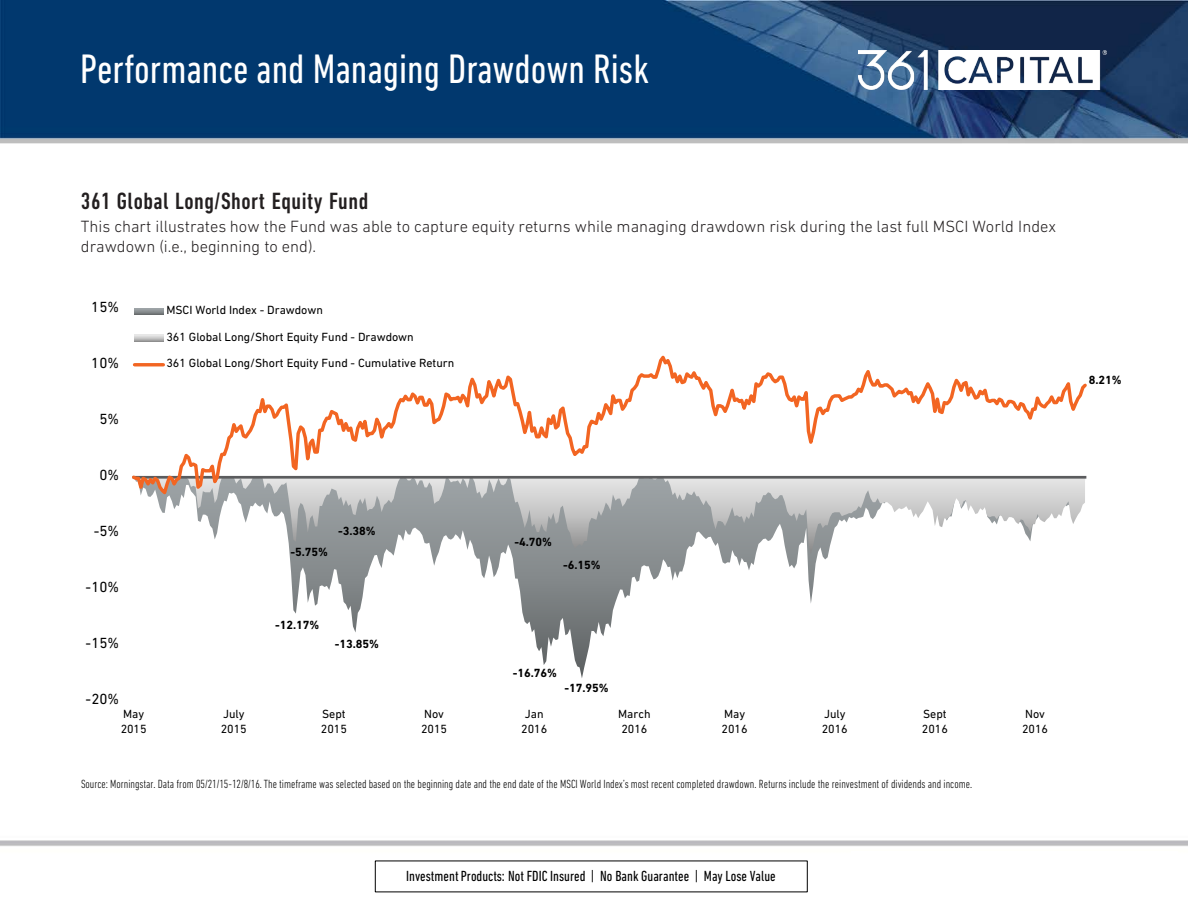
<style>
.page{position:relative;width:1188px;height:918px;background:#fff}
.page>*{position:absolute;margin:0;border:0;box-sizing:border-box;transform-origin:0 0}
.t1{font:condensed 42px "DIN Next LT Pro";color:#fff}
.t2{font:500 condensed 24px "DIN Next LT Pro";letter-spacing:.025em;color:#231f20}
.t3{font:300 16.5px/19.8px "DIN Next LT Pro";color:#231f20}
.t4{font:condensed 15px "DIN Next LT Pro";color:#000}
.t5{font:15px "DIN Next LT Pro";color:#000}
.t6{font:300 condensed 12px "DIN Next LT Pro";color:#000}
.t7{font:12px/14.4px "DIN Next LT Pro";letter-spacing:-.005em;color:#000}
.t8{font:700 12px "DIN Next LT Pro";letter-spacing:-.005em;color:#000}
</style>
<div class="page">
<img style="left:0;top:0;width:1188px;height:893px">
<img style="left:859px;top:51px;width:247px;height:39px">
<div style="left:851px;top:851px;width:327px;height:62px;background:#fff"></div>
<svg style="left:134px;top:554px;width:951px;height:124px"></svg>
<svg style="left:134px;top:501px;width:951px;height:53px"></svg>
<svg style="left:132px;top:351px;width:955px;height:150px"></svg>
<svg style="left:135px;top:309px;width:28px;height:6px"></svg>
<svg style="left:135px;top:335px;width:28px;height:6px"></svg>
<hr style="left:135px;top:363px;width:28px;height:3px;background:#f26522">
<h2 class="t1" style="left:80px;top:45px;width:570px">Performance and Managing Drawdown Risk</h2>
<p class="t2" style="left:81px;top:188px;width:289px">361 Global Long/Short Equity Fund</p>
<p class="t3" style="left:81px;top:216px;width:977px">This chart illustrates how the Fund was able to capture equity returns while managing drawdown risk during the last full MSCI World Index drawdown (i.e., beginning to end).</p>
<p class="t5" style="left:91px;top:299px;width:29px">15%</p>
<p class="t5" style="left:91px;top:355px;width:29px">10%</p>
<p class="t5" style="left:99px;top:411px;width:21px">5%</p>
<p class="t5" style="left:99px;top:467px;width:21px">0%</p>
<p class="t5" style="left:94px;top:523px;width:27px">-5%</p>
<p class="t5" style="left:86px;top:579px;width:35px">-10%</p>
<p class="t5" style="left:86px;top:635px;width:35px">-15%</p>
<p class="t5" style="left:86px;top:691px;width:35px">-20%</p>
<p class="t7" style="left:166px;top:303px;width:158px">MSCI World Index - Drawdown</p>
<p class="t7" style="left:166px;top:329px;width:249px">361 Global Long/Short Equity Fund - Drawdown</p>
<p class="t7" style="left:166px;top:356px;width:289px">361 Global Long/Short Equity Fund - Cumulative Return</p>
<p class="t8" style="left:290px;top:545px;width:39px">-5.75%</p>
<p class="t8" style="left:338px;top:524px;width:39px">-3.38%</p>
<p class="t8" style="left:275px;top:618px;width:46px">-12.17%</p>
<p class="t8" style="left:335px;top:637px;width:46px">-13.85%</p>
<p class="t8" style="left:514px;top:535px;width:39px">-4.70%</p>
<p class="t8" style="left:563px;top:558px;width:39px">-6.15%</p>
<p class="t8" style="left:513px;top:666px;width:46px">-16.76%</p>
<p class="t8" style="left:564px;top:681px;width:46px">-17.95%</p>
<p class="t7" style="left:121px;top:707px;width:27px">May<br>2015</p>
<p class="t7" style="left:221px;top:707px;width:27px">July<br>2015</p>
<p class="t7" style="left:321px;top:707px;width:27px">Sept<br>2015</p>
<p class="t7" style="left:421px;top:707px;width:27px">Nov<br>2015</p>
<p class="t7" style="left:521px;top:707px;width:27px;text-align:center">Jan<br>2016</p>
<p class="t7" style="left:618px;top:707px;width:34px">March<br>2016</p>
<p class="t7" style="left:722px;top:707px;width:27px">May<br>2016</p>
<p class="t7" style="left:822px;top:707px;width:27px">July<br>2016</p>
<p class="t7" style="left:922px;top:707px;width:27px">Sept<br>2016</p>
<p class="t7" style="left:1022px;top:707px;width:27px">Nov<br>2016</p>
<p class="t6" style="left:81px;top:777px;width:893px">Source: Morningstar. Data from 05/21/15-12/8/16. The timeframe was selected based on the beginning date and the end date of the MSCI World Index’s most recent completed drawdown. Returns include the reinvestment of dividends and income.</p>
<p class="t4" style="left:406px;top:867px;width:371px">Investment Products: Not FDIC Insured | No Bank Guarantee | May Lose Value</p>
<p class="t8" style="left:1089px;top:373px;width:34px">8.21%</p>
</div>
